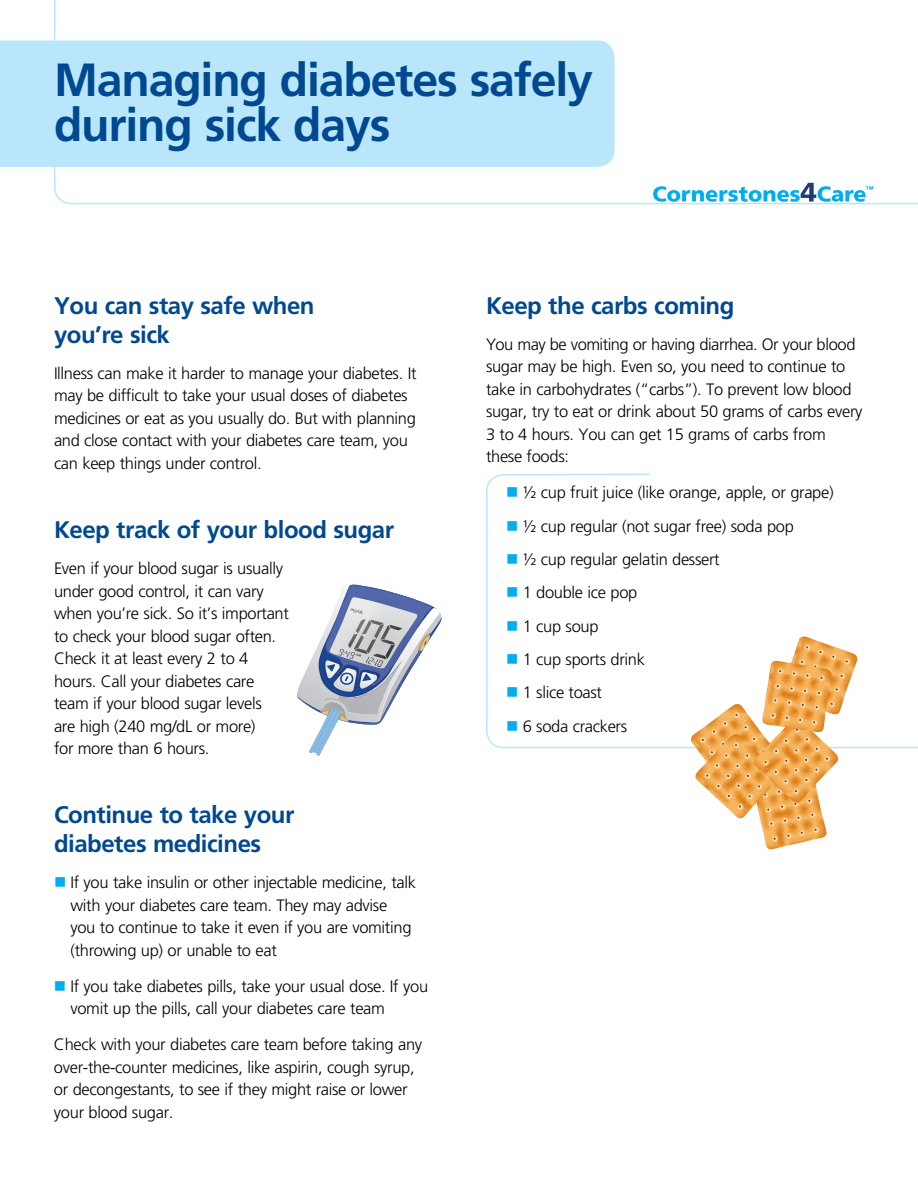
<style>
.page{position:relative;width:918px;height:1188px;background:#fff}
.page>*{position:absolute;margin:0;border:0;box-sizing:border-box;transform-origin:0 0}
.t1{font:700 46.5px/45px "Frutiger";letter-spacing:-.025em;color:#004990}
.t2{font:700 24px/28.8px "Frutiger";letter-spacing:-.02em;color:#004990}
.t3{font:300 16.5px/22.5px "Frutiger";letter-spacing:-.02em;color:#000}
.s1{color:#00aeef}
</style>
<div class="page">
<svg style="left:54px;top:0;width:864px;height:204px"></svg>
<div style="left:0;top:40px;width:615px;height:127px;background:#b9e6fa"></div>
<svg style="left:653px;top:183px;width:220px;height:19px"></svg>
<svg style="left:486px;top:473px;width:432px;height:276px"></svg>
<svg style="left:297px;top:584px;width:145px;height:172px"></svg>
<svg style="left:691px;top:637px;width:166px;height:212px"></svg>
<h1 class="t1" style="left:54px;top:58px;width:541px">Managing diabetes safely during sick days</h1>
<h2 class="t2" style="left:54px;top:291px;width:262px">You can stay safe when you’re sick</h2>
<p class="t3" style="left:54px;top:362px;width:364px">Illness can make it harder to manage your diabetes. It may be difficult to take your usual doses of diabetes medicines or eat as you usually do. But with planning and close contact with your diabetes care team, you can keep things under control.</p>
<h2 class="t2" style="left:54px;top:515px;width:342px">Keep track of your blood sugar</h2>
<p class="t3" style="left:54px;top:557px;width:236px">Even if your blood sugar is usually under good control, it can vary when you’re sick. So it’s important to check your blood sugar often.<br>Check it at least every 2 to 4 hours. Call your diabetes care team if your blood sugar levels<br>are high (240 mg/dL or more)<br>for more than 6 hours.</p>
<h2 class="t2" style="left:54px;top:801px;width:242px">Continue to take your diabetes medicines</h2>
<p class="t3" style="left:70px;top:871px;width:347px;text-indent:-16px"><span class="s1">■</span> If you take insulin or other injectable medicine, talk with your diabetes care team. They may advise you to continue to take it even if you are vomiting (throwing up) or unable to eat</p>
<p class="t3" style="left:70px;top:975px;width:359px;text-indent:-16px"><span class="s1">■</span> If you take diabetes pills, take your usual dose. If you vomit up the pills, call your diabetes care team</p>
<p class="t3" style="left:54px;top:1033px;width:370px">Check with your diabetes care team before taking any over-the-counter medicines, like aspirin, cough syrup, or decongestants, to see if they might raise or lower your blood sugar.</p>
<h2 class="t2" style="left:486px;top:291px;width:250px">Keep the carbs coming</h2>
<p class="t3" style="left:486px;top:333px;width:378px">You may be vomiting or having diarrhea. Or your blood sugar may be high. Even so, you need to continue to take in carbohydrates (“carbs”). To prevent low blood sugar, try to eat or drink about 50 grams of carbs every 3 to 4 hours. You can get 15 grams of carbs from these foods:</p>
<p class="t3" style="left:506px;top:482px;width:329px"><span class="s1">■</span> ½ cup fruit juice (like orange, apple, or grape)</p>
<p class="t3" style="left:506px;top:515px;width:289px"><span class="s1">■</span> ½ cup regular (not sugar free) soda pop</p>
<p class="t3" style="left:506px;top:548px;width:215px"><span class="s1">■</span> ½ cup regular gelatin dessert</p>
<p class="t3" style="left:506px;top:582px;width:133px"><span class="s1">■</span> 1 double ice pop</p>
<p class="t3" style="left:506px;top:615px;width:94px"><span class="s1">■</span> 1 cup soup</p>
<p class="t3" style="left:506px;top:648px;width:140px"><span class="s1">■</span> 1 cup sports drink</p>
<p class="t3" style="left:506px;top:682px;width:97px"><span class="s1">■</span> 1 slice toast</p>
<p class="t3" style="left:506px;top:715px;width:122px"><span class="s1">■</span> 6 soda crackers</p>
</div>
